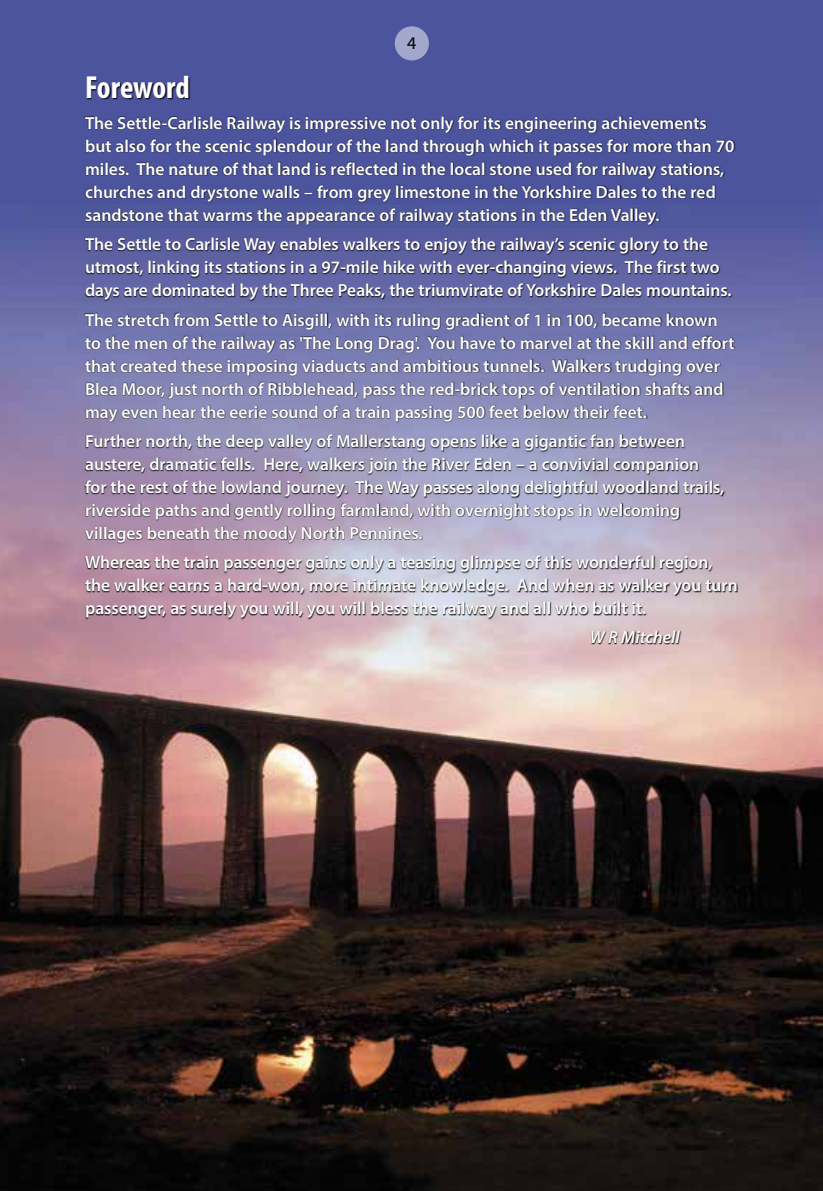
<style>
.page{position:relative;width:823px;height:1191px;background:#fff}
.page>*{position:absolute;margin:0;border:0;box-sizing:border-box;transform-origin:0 0}
.t1{font:700 condensed 32px "Myriad Pro";letter-spacing:-.005em;color:#fff}
.t2{font:18px "Myriad Pro";color:#000}
.t3{font:600 17.6px/23px "Myriad Pro";color:#fff}
.t4{font:italic 600 17.6px "Myriad Pro";color:#fff}
</style>
<div class="page">
<img style="left:0;top:0;width:822px;height:1191px">
<div style="left:87px;top:77px;width:103px;height:23px;background:#000;opacity:.9"></div>
<div style="left:84px;top:116px;width:653px;height:529px;background:#000;opacity:.95"></div>
<div style="left:394px;top:26px;width:34px;height:34px;background:#a3a7cc;border-radius:50%"></div>
<p class="t2" style="left:407px;top:32px;width:11px">4</p>
<h1 class="t1" style="left:85px;top:67px;width:106px">Foreword</h1>
<p class="t3" style="left:85px;top:111px;width:650px">The Settle-Carlisle Railway is impressive not only for its engineering achievements but also for the scenic splendour of the land through which it passes for more than 70 miles. The nature of that land is reflected in the local stone used for railway stations, churches and drystone walls – from grey limestone in the Yorkshire Dales to the red sandstone that warms the appearance of railway stations in the Eden Valley.</p>
<p class="t3" style="left:85px;top:233px;width:647px">The Settle to Carlisle Way enables walkers to enjoy the railway’s scenic glory to the utmost, linking its stations in a 97-mile hike with ever-changing views. The first two days are dominated by the Three Peaks, the triumvirate of Yorkshire Dales mountains.</p>
<p class="t3" style="left:85px;top:308px;width:650px">The stretch from Settle to Aisgill, with its ruling gradient of 1 in 100, became known to the men of the railway as 'The Long Drag'. You have to marvel at the skill and effort that created these imposing viaducts and ambitious tunnels. Walkers trudging over Blea Moor, just north of Ribblehead, pass the red-brick tops of ventilation shafts and may even hear the eerie sound of a train passing 500 feet below their feet.</p>
<p class="t3" style="left:85px;top:429px;width:640px">Further north, the deep valley of Mallerstang opens like a gigantic fan between austere, dramatic fells. Here, walkers join the River Eden – a convivial companion for the rest of the lowland journey. The Way passes along delightful woodland trails, riverside paths and gently rolling farmland, with overnight stops in welcoming villages beneath the moody North Pennines.</p>
<p class="t3" style="left:85px;top:550px;width:653px">Whereas the train passenger gains only a teasing glimpse of this wonderful region, the walker earns a hard-won, more intimate knowledge. And when as walker you turn passenger, as surely you will, you will bless the railway and all who built it.</p>
<p class="t4" style="left:589px;top:626px;width:92px">W R Mitchell</p>
</div>
